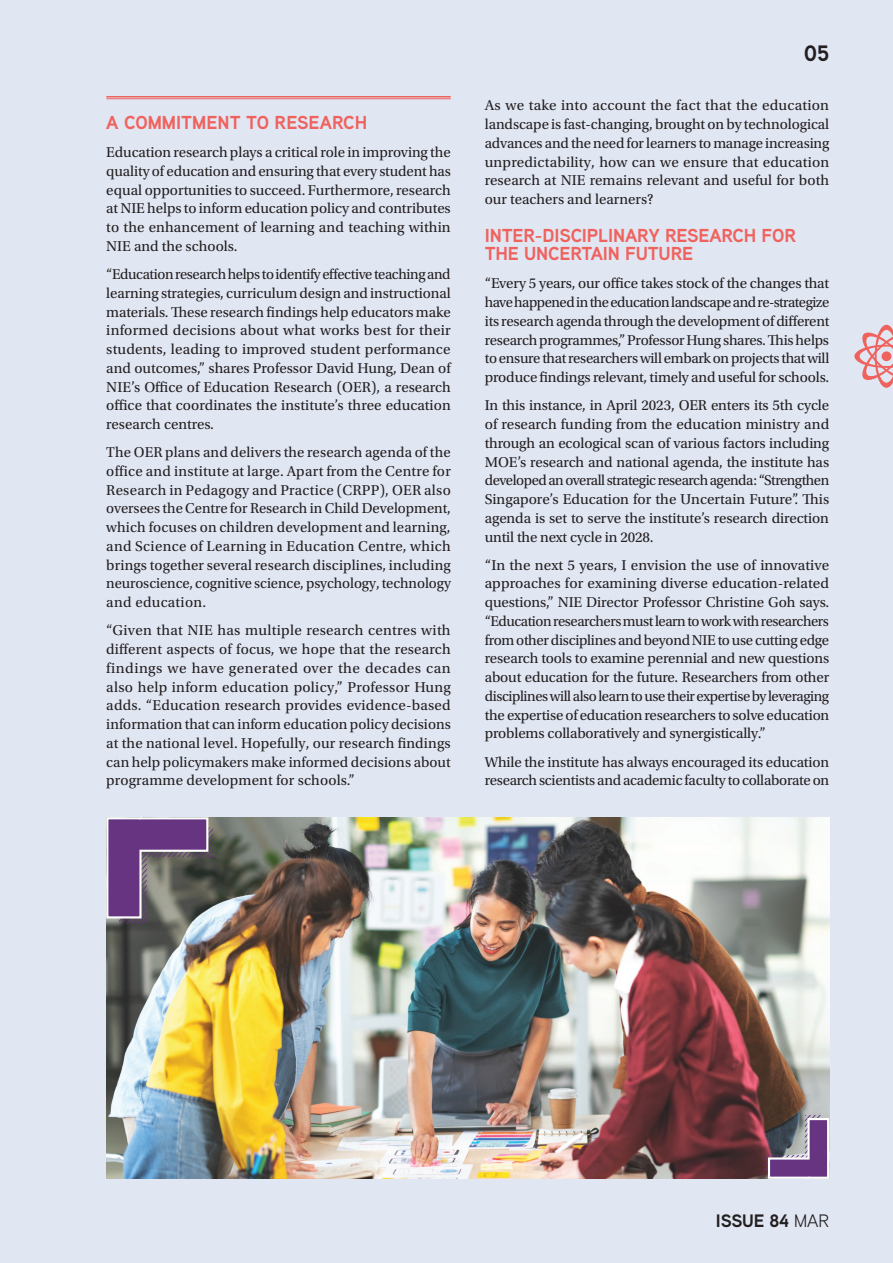
<style>
.page{position:relative;width:893px;height:1263px;background:#e1e6f3}
.page>*{position:absolute;margin:0;border:0;box-sizing:border-box;transform-origin:0 0}
.t1{font:700 22.35px "Aaux Next";color:#231f20}
.Body_Text{font:700 18.75px/18.8px "Aaux Next";letter-spacing:-.01em;color:#ef635e}
.t2{font:700 18px "Aaux Next";letter-spacing:-.01em;color:#231f20}
.Body_Text-2{font:15px/18.8px "Utopia Std";letter-spacing:-.01em;color:#231f20;text-align:justify}
.s1{font-weight:400}
</style>
<div class="page">
<img style="left:106px;top:817px;width:723px;height:362px">
<hr style="left:106px;top:96px;width:345px;height:2px;background:#ef635e">
<hr style="left:106px;top:98px;width:345px;height:1px;background:#ef635e">
<svg style="left:106px;top:817px;width:107px;height:106px;background:#735d7d"></svg>
<svg style="left:765px;top:1115px;width:65px;height:64px;background:#7c6687"></svg>
<svg style="left:854px;top:325px;width:39px;height:63px"></svg>
<div style="left:881px;top:351px;width:10px;height:10px;background:#ef635e;border-radius:50%"></div>
<p class="Body_Text" style="left:106px;top:113px;width:262px">A COMMITMENT TO RESEARCH</p>
<p class="Body_Text-2" style="left:106px;top:143px;width:346px">Education research plays a critical role in improving the quality of education and ensuring that every student has equal opportunities to succeed. Furthermore, research at NIE helps to inform education policy and contributes to the enhancement of learning and teaching within NIE and the schools.</p>
<p class="Body_Text-2" style="left:106px;top:265px;width:346px">“Education research helps to identify effective teaching and learning strategies, curriculum design and instructional materials. These research findings help educators make informed decisions about what works best for their students, leading to improved student performance and outcomes,” shares Professor David Hung, Dean of NIE’s Office of Education Research (OER), a research office that coordinates the institute’s three education research centres.</p>
<p class="Body_Text-2" style="left:106px;top:443px;width:346px">The OER plans and delivers the research agenda of the office and institute at large. Apart from the Centre for Research in Pedagogy and Practice (CRPP), OER also oversees the Centre for Research in Child Development, which focuses on children development and learning, and Science of Learning in Education Centre, which brings together several research disciplines, including neuroscience, cognitive science, psychology, technology and education.</p>
<p class="Body_Text-2" style="left:106px;top:621px;width:346px">“Given that NIE has multiple research centres with different aspects of focus, we hope that the research findings we have generated over the decades can also help inform education policy,” Professor Hung adds. “Education research provides evidence-based information that can inform education policy decisions at the national level. Hopefully, our research findings can help policymakers make informed decisions about programme development for schools.”</p>
<h1 class="t1" style="left:804px;top:37px;width:27px">05</h1>
<p class="Body_Text-2" style="left:485px;top:96px;width:346px">As we take into account the fact that the education landscape is fast-changing, brought on by technological advances and the need for learners to manage increasing unpredictability, how can we ensure that education research at NIE remains relevant and useful for both our teachers and learners?</p>
<p class="Body_Text" style="left:485px;top:225px;width:313px">INTER-DISCIPLINARY RESEARCH FOR<br>THE UNCERTAIN FUTURE</p>
<p class="Body_Text-2" style="left:485px;top:274px;width:346px">“Every 5 years, our office takes stock of the changes that have happened in the education landscape and re-strategize its research agenda through the development of different research programmes,” Professor Hung shares. This helps to ensure that researchers will embark on projects that will produce findings relevant, timely and useful for schools.</p>
<p class="Body_Text-2" style="left:485px;top:396px;width:346px">In this instance, in April 2023, OER enters its 5th cycle of research funding from the education ministry and through an ecological scan of various factors including MOE’s research and national agenda, the institute has developed an overall strategic research agenda: “Strengthen Singapore’s Education for the Uncertain Future”. This agenda is set to serve the institute’s research direction until the next cycle in 2028.</p>
<p class="Body_Text-2" style="left:485px;top:556px;width:346px">“In the next 5 years, I envision the use of innovative approaches for examining diverse education-related questions,” NIE Director Professor Christine Goh says. “Education researchers must learn to work with researchers from other disciplines and beyond NIE to use cutting edge research tools to examine perennial and new questions about education for the future. Researchers from other disciplines will also learn to use their expertise by leveraging the expertise of education researchers to solve education problems collaboratively and synergistically.”</p>
<p class="Body_Text-2" style="left:485px;top:753px;width:346px">While the institute has always encouraged its education research scientists and academic faculty to collaborate on</p>
<p class="t2" style="left:716px;top:1208px;width:115px">ISSUE 84 <span class="s1">MAR</span></p>
</div>
